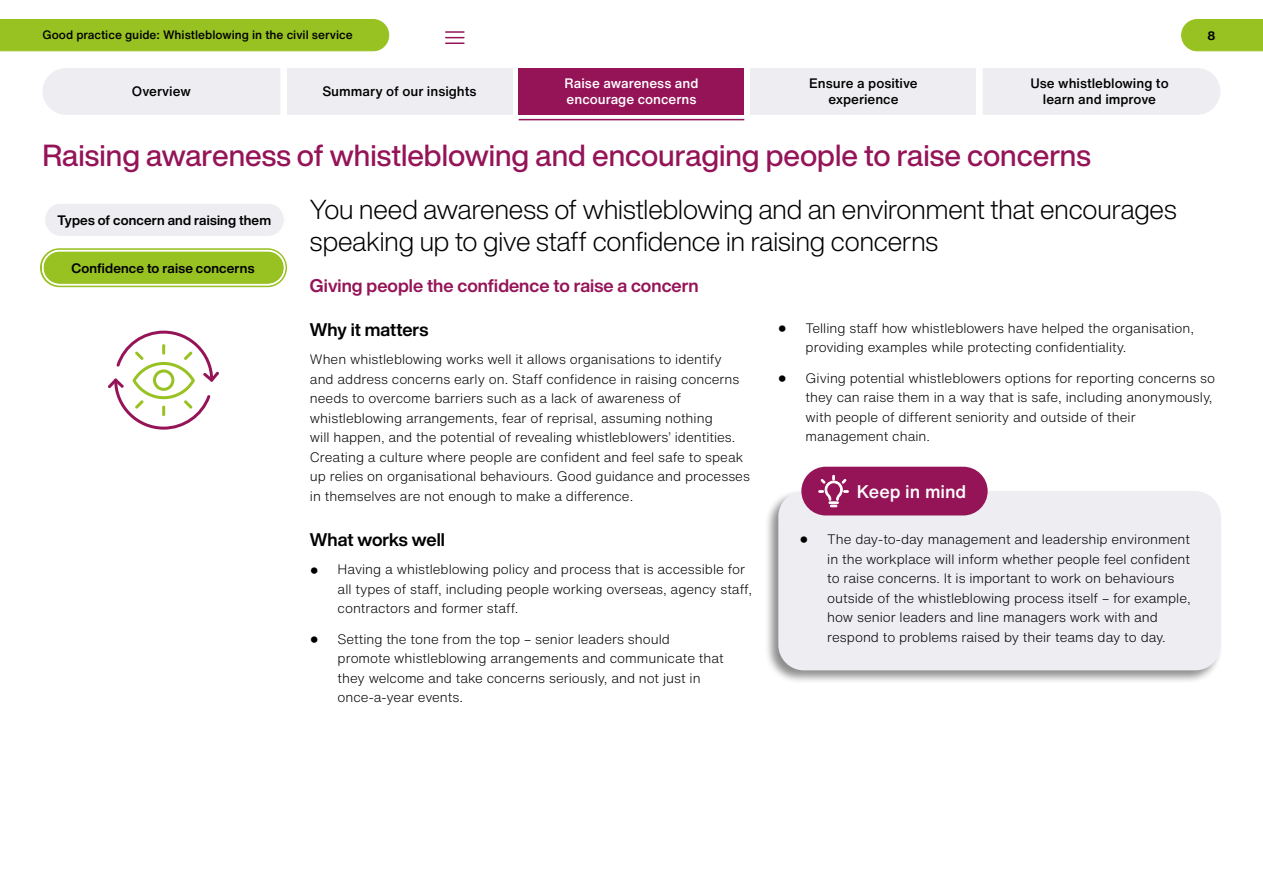
<style>
.page{position:relative;width:1263px;height:893px;background:#fff}
.page>*{position:absolute;margin:0;border:0;box-sizing:border-box;transform-origin:0 0}
.t1{font:500 30px "Helvetica Now Display";color:#951458}
.Insights_heading_2{font:300 27px/31.5px "Helvetica Now Display";color:#000}
.Insights_heading_3{font:700 18px "Helvetica Now Display";color:#951458}
.Insights_heading_3_black{font:700 18px "Helvetica Now Display";color:#000}
.Keep_in_mind{font:500 18px "Helvetica Now Text";color:#fff}
.Insights_body_text{font:300 13.5px/19.5px "Helvetica Now Text";color:#000}
.Insights_bullet{font:300 13.5px/19.5px "Helvetica Now Text";color:#000}
.t2{font:500 13.5px/16.5px "Helvetica Now Text";color:#000;text-align:center}
.t3{font:700 13.5px "Helvetica Now Display";letter-spacing:.015em;color:#000}
.t4{font:500 13.5px/16.5px "Helvetica Now Text";color:#fff}
.t5{font:500 12px "Helvetica Now Text";color:#000}
.t6{font:700 12px "Helvetica Now Text";color:#000}
.s1{font-family:"Helvetica Neue LT Std";font-size:18px}
</style>
<div class="page">
<div style="left:287px;top:68px;width:225px;height:47px;background:#eeedf2"></div>
<div style="left:519px;top:68px;width:225px;height:47px;background:#951458"></div>
<hr style="left:519px;top:119px;width:225px;height:1px;background:#951458">
<div style="left:751px;top:68px;width:225px;height:47px;background:#eeedf2"></div>
<div style="left:43px;top:68px;width:237px;height:47px;background:#eeedf2"></div>
<div style="left:983px;top:68px;width:237px;height:47px;background:#eeedf2"></div>
<svg style="left:446px;top:31px;width:18px;height:13px"></svg>
<svg style="left:1181px;top:19px;width:82px;height:32px;background:#9cc42b"></svg>
<div style="left:0;top:19px;width:389px;height:32px;background:#98c222"></div>
<div style="left:764px;top:489px;width:459px;height:195px;background:#000;opacity:.45"></div>
<div style="left:778px;top:491px;width:443px;height:179px;background:#eeedf2;border-radius:26px"></div>
<div style="left:801px;top:467px;width:187px;height:48px;background:#951458;border-radius:24px"></div>
<svg style="left:818px;top:475px;width:31px;height:41px"></svg>
<svg style="left:40px;top:248px;width:247px;height:39px"></svg>
<div style="left:43px;top:251px;width:242px;height:34px;background:#98c222;border-radius:17px"></div>
<div style="left:44px;top:203px;width:242px;height:34px;background:#eeedf2;border-radius:17px"></div>
<svg style="left:108px;top:331px;width:111px;height:99px"></svg>
<div style="left:42px;top:250px;width:243px;height:35px;border:2px solid #fff;border-radius:17px"></div>
<div style="left:42px;top:202px;width:243px;height:35px;border:2px solid #fff;border-radius:17px"></div>
<p class="t5" style="left:43px;top:26px;width:312px">Good practice guide: Whistleblowing in the civil service</p>
<p class="t6" style="left:1207px;top:27px;width:9px">8</p>
<p class="t2" style="left:132px;top:83px;width:60px">Overview</p>
<p class="t2" style="left:1030px;top:75px;width:140px">Use whistleblowing to learn and improve</p>
<p class="t2" style="left:322px;top:83px;width:156px">Summary of our insights</p>
<p class="t4" style="left:564px;top:75px;width:136px">Raise awareness and encourage concerns</p>
<p class="t2" style="left:809px;top:75px;width:110px">Ensure a positive experience</p>
<h1 class="t1" style="left:43px;top:135px;width:1050px">Raising awareness of whistleblowing and encouraging people to raise concerns</h1>
<p class="Insights_heading_2" style="left:310px;top:193px;width:868px">You need awareness of whistleblowing and an environment that encourages speaking up to give staff confidence in raising concerns</p>
<p class="Insights_heading_3" style="left:310px;top:273px;width:390px">Giving people the confidence to raise a concern</p>
<p class="Insights_heading_3_black" style="left:310px;top:317px;width:120px">Why it matters</p>
<p class="Insights_body_text" style="left:310px;top:349px;width:441px">When whistleblowing works well it allows organisations to identify<br>and address concerns early on. Staff confidence in raising concerns needs to overcome barriers such as a lack of awareness of whistleblowing arrangements, fear of reprisal, assuming nothing<br>will happen, and the potential of revealing whistleblowers’ identities.<br>Creating a culture where people are confident and feel safe to speak up relies on organisational behaviours. Good guidance and processes in themselves are not enough to make a difference.</p>
<p class="Insights_heading_3_black" style="left:310px;top:528px;width:136px">What works well</p>
<p class="Insights_bullet" style="left:338px;top:559px;width:416px;text-indent:-28px"><span class="s1">•</span> Having a whistleblowing policy and process that is accessible for all types of staff, including people working overseas, agency staff, contractors and former staff.</p>
<p class="Insights_bullet" style="left:338px;top:628px;width:388px;text-indent:-28px"><span class="s1">•</span> Setting the tone from the top – senior leaders should promote whistleblowing arrangements and communicate that they welcome and take concerns seriously, and not just in once‑a‑year events.</p>
<p class="t3" style="left:58px;top:210px;width:215px">Types of concern and raising them</p>
<p class="t3" style="left:72px;top:258px;width:184px">Confidence to raise concerns</p>
<p class="Insights_bullet" style="left:806px;top:318px;width:390px;text-indent:-28px"><span class="s1">•</span> Telling staff how whistleblowers have helped the organisation, providing examples while protecting confidentiality.</p>
<p class="Insights_bullet" style="left:806px;top:368px;width:411px;text-indent:-28px"><span class="s1">•</span> Giving potential whistleblowers options for reporting concerns so they can raise them in a way that is safe, including anonymously, with people of different seniority and outside of their management chain.</p>
<p class="Keep_in_mind" style="left:857px;top:477px;width:111px">Keep in mind</p>
<p class="Insights_body_text" style="left:827px;top:529px;width:365px;text-indent:-28px"><span class="s1">•</span> The day-to-day management and leadership environment in the workplace will inform whether people feel confident to raise concerns. It is important to work on behaviours outside of the whistleblowing process itself – for example, how senior leaders and line managers work with and respond to problems raised by their teams day to day.</p>
</div>
